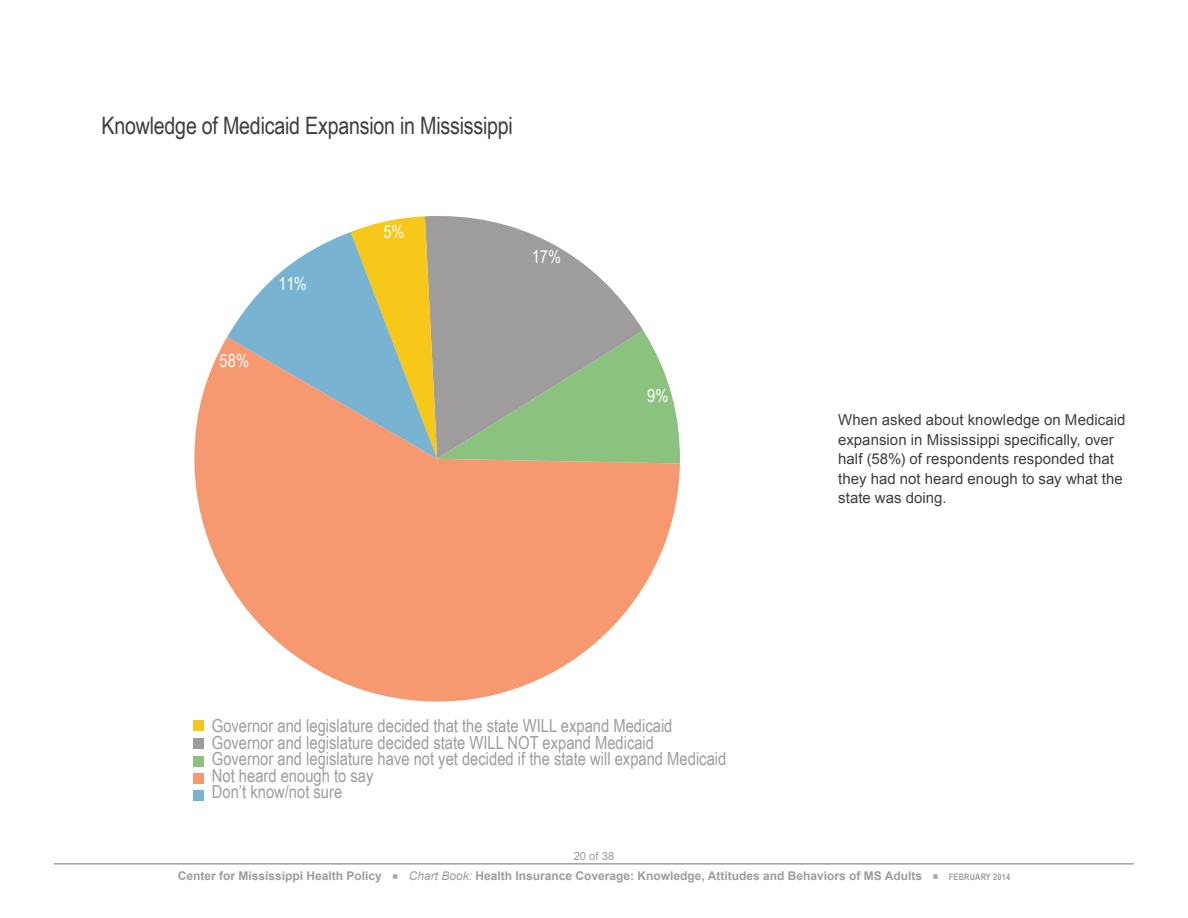
<style>
.page{position:relative;width:1188px;height:918px;background:#fff}
.page>*{position:absolute;margin:0;border:0;box-sizing:border-box;transform-origin:0 0}
.Chart_Titles{font:24px "Arial Narrow";letter-spacing:-.01em;color:#3e3e3f}
.Key_Labels_for_Chart{font:18px "Arial Narrow";color:#9f9d9b}
.t1{font:18px "Arial Narrow";color:#fff}
.Body_Copy{font:15px/19.5px "Arial";letter-spacing:.005em;color:#3e3e3f}
.t2{font:700 12px "Arial";color:#9f9d9b}
.t3{font:11.25px "Arial";color:#9f9d9b}
.t4{font:700 9px "Arial Narrow";letter-spacing:.02em;color:#9f9d9b}
.s1{font-weight:400;font-style:italic}
</style>
<div class="page">
<hr style="left:54px;top:863px;width:1080px;height:1px;background:#9f9d9b">
<div style="left:193px;top:720px;width:11px;height:11px;background:#f7c61a"></div>
<div style="left:193px;top:738px;width:11px;height:11px;background:#9f9d9b"></div>
<div style="left:193px;top:756px;width:11px;height:11px;background:#8dc180"></div>
<div style="left:193px;top:773px;width:11px;height:10px;background:#f79a70"></div>
<div style="left:193px;top:790px;width:11px;height:11px;background:#78b3d1"></div>
<svg style="left:194px;top:337px;width:486px;height:365px;fill:#f79970"></svg>
<svg style="left:351px;top:216px;width:329px;height:247px"></svg>
<svg style="left:227px;top:232px;width:210px;height:227px"></svg>
<p class="Chart_Titles" style="left:102px;top:108px;width:413px">Knowledge of Medicaid Expansion in Mississippi</p>
<p class="t1" style="left:220px;top:348px;width:31px">58%</p>
<p class="t1" style="left:278px;top:270px;width:30px">11%</p>
<p class="t1" style="left:383px;top:219px;width:23px">5%</p>
<p class="t1" style="left:532px;top:243px;width:31px">17%</p>
<p class="t1" style="left:647px;top:382px;width:23px">9%</p>
<p class="Key_Labels_for_Chart" style="left:212px;top:713px;width:462px">Governor and legislature decided that the state WILL expand Medicaid</p>
<p class="Key_Labels_for_Chart" style="left:212px;top:729px;width:444px">Governor and legislature decided state WILL NOT expand Medicaid</p>
<p class="Key_Labels_for_Chart" style="left:212px;top:746px;width:516px">Governor and legislature have not yet decided if the state will expand Medicaid</p>
<p class="Key_Labels_for_Chart" style="left:212px;top:762px;width:163px">Not heard enough to say</p>
<p class="Key_Labels_for_Chart" style="left:212px;top:779px;width:132px">Don’t know/not sure</p>
<p class="t3" style="left:574px;top:848px;width:42px">20 of 38</p>
<p class="Body_Copy" style="left:838px;top:410px;width:289px">When asked about knowledge on Medicaid expansion in Mississippi specifically, over half (58%) of respondents responded that they had not heard enough to say what the state was doing.</p>
<p class="t2" style="left:178px;top:868px;width:206px">Center for Mississippi Health Policy</p>
<p class="t2" style="left:409px;top:868px;width:515px"><span class="s1">Chart Book:</span> Health Insurance Coverage: Knowledge, Attitudes and Behaviors of MS Adults</p>
<p class="t4" style="left:949px;top:870px;width:63px">FEBRUARY 2014</p>
</div>
